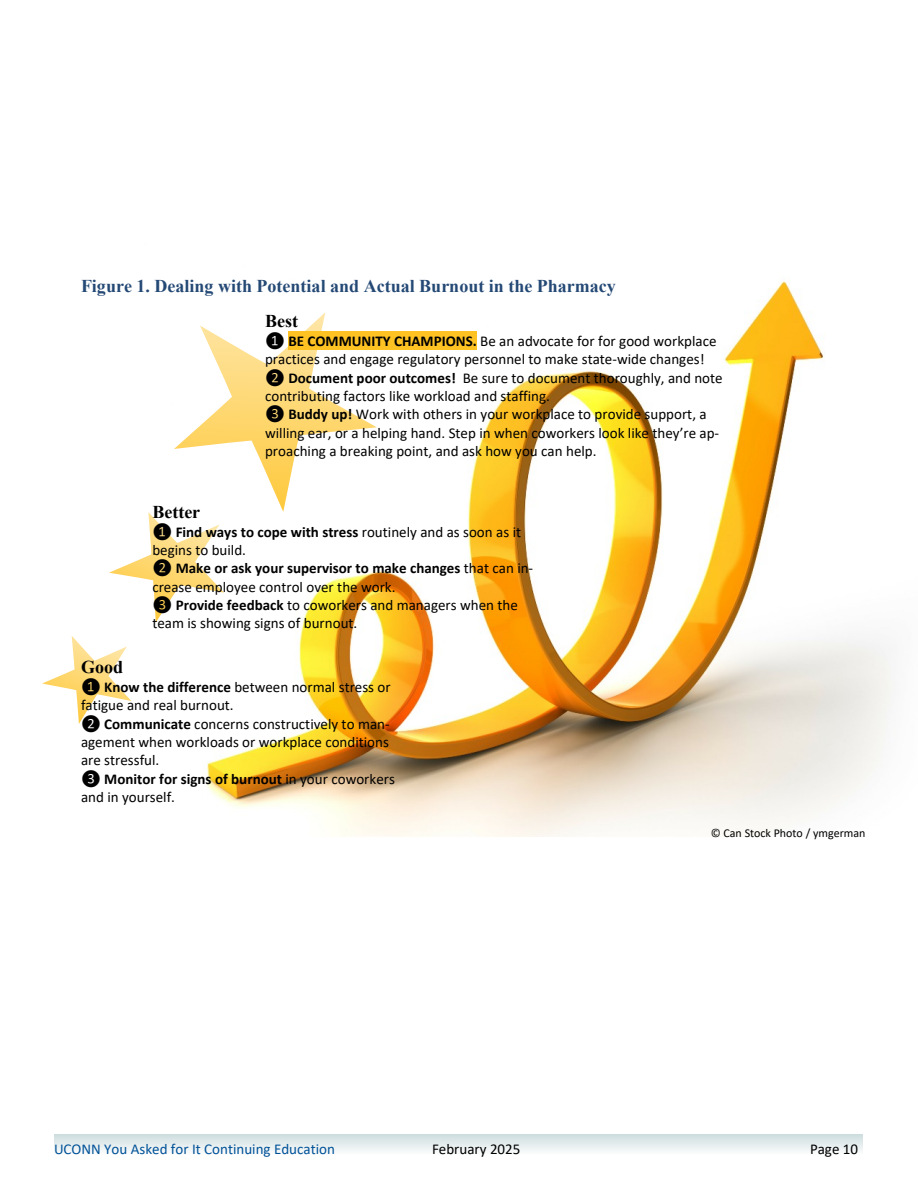
<style>
.page{position:relative;width:918px;height:1188px;background:#fff}
.page>*{position:absolute;margin:0;border:0;box-sizing:border-box;transform-origin:0 0}
.t1{font:700 18px "Times New Roman";color:#244975}
.t2{font:700 18px "Times New Roman";color:#000}
.t3{font:15px/18.3px "Calibri";color:#000}
.t4{font:15px "Calibri";color:#005298}
.t5{font:12px "Calibri";color:#000}
.s1{font-weight:700}
</style>
<div class="page">
<img style="left:155px;top:281px;width:739px;height:556px">
<svg style="left:42px;top:636px;width:89px;height:88px"></svg>
<div style="left:288px;top:332px;width:189px;height:18px;background:#fec223"></div>
<svg style="left:109px;top:312px;width:268px;height:310px"></svg>
<div style="left:54px;top:1134px;width:809px;height:20px;background:linear-gradient(to bottom,#cdddde,#f8fafa)"></div>
<p class="t1" style="left:81px;top:280px;width:536px">Figure 1. Dealing with Potential and Actual Burnout in the Pharmacy</p>
<p class="t2" style="left:265px;top:315px;width:34px">Best</p>
<p class="t3" style="left:265px;top:333px;width:459px">❶ <span class="s1">BE COMMUNITY CHAMPIONS.</span> Be an advocate for for good workplace practices and engage regulatory personnel to make state-wide changes!<br>❷ <span class="s1">Document poor outcomes!</span> Be sure to document thoroughly, and note contributing factors like workload and staffing.<br>❸ <span class="s1">Buddy up!</span> Work with others in your workplace to provide support, a willing ear, or a helping hand. Step in when coworkers look like they’re ap&shy;proaching a breaking point, and ask how you can help.</p>
<p class="t2" style="left:152px;top:506px;width:49px">Better</p>
<p class="t3" style="left:152px;top:524px;width:382px">❶ <span class="s1">Find ways to cope with stress</span> routinely and as soon as it begins to build.<br>❷ <span class="s1">Make or ask your supervisor to make changes</span> that can in&shy;crease employee control over the work.<br>❸ <span class="s1">Provide feedback</span> to coworkers and managers when the team is showing signs of burnout.</p>
<p class="t2" style="left:81px;top:661px;width:44px">Good</p>
<p class="t3" style="left:81px;top:679px;width:315px">❶ <span class="s1">Know the difference</span> between normal stress or fatigue and real burnout.<br>❷ <span class="s1">Communicate</span> concerns constructively to man&shy;agement when workloads or workplace conditions are stressful.<br>❸ <span class="s1">Monitor for signs of burnout</span> in your coworkers and in yourself.</p>
<p class="t5" style="left:711px;top:828px;width:156px">© Can Stock Photo / ymgerman</p>
<p class="t4" style="left:54px;top:1142px;width:283px">UCONN You Asked for It Continuing Education</p>
<p class="t3" style="left:432px;top:1141px;width:90px">February 2025</p>
<p class="t3" style="left:810px;top:1141px;width:50px">Page 10</p>
</div>
